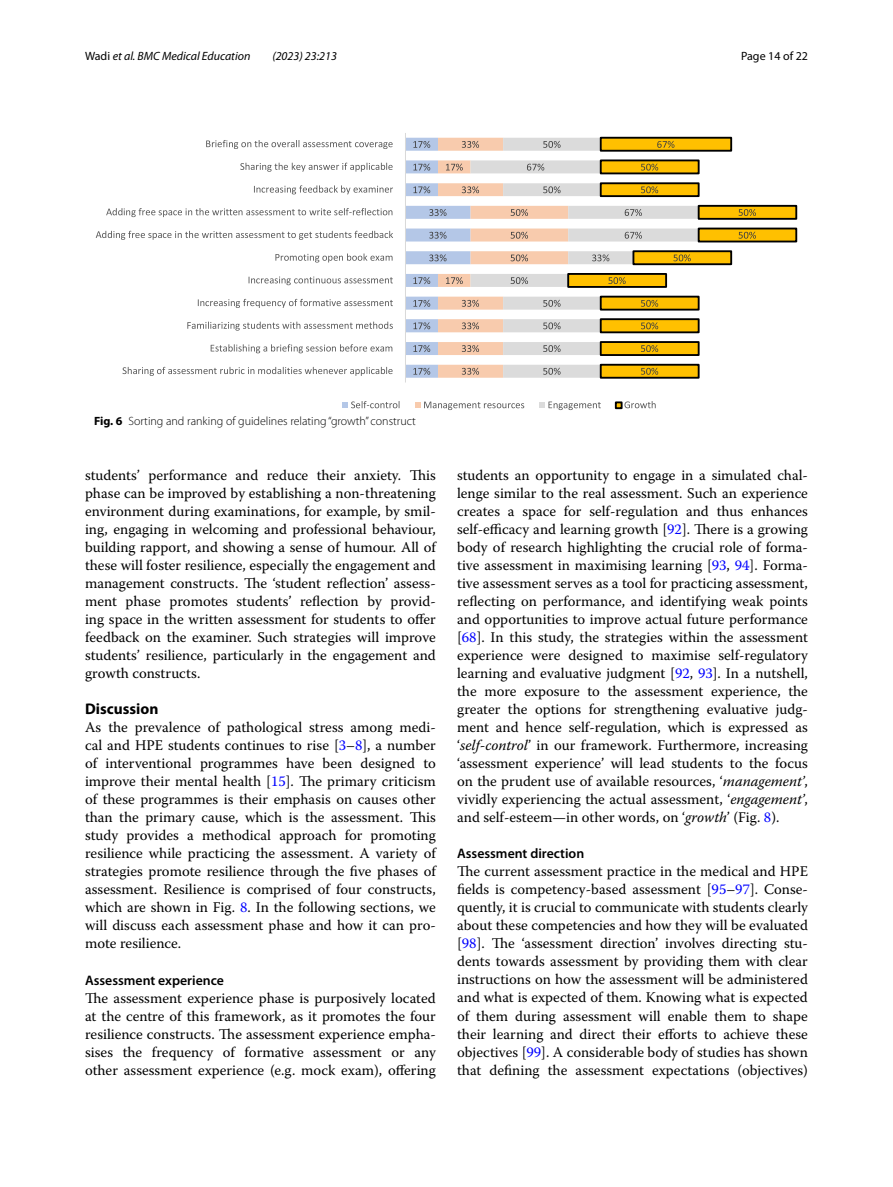
<style>
.page{position:relative;width:893px;height:1187px;background:#fff}
.page>*{position:absolute;margin:0;border:0;box-sizing:border-box;transform-origin:0 0}
.t1{font:700 15.45px "Myriad Pro";color:#000}
.t2{font:14.7px/18px "Warnock Pro";color:#000;text-align:justify}
.t3{font:600 13.8px "Myriad Pro";color:#000}
.t4{font:300 12px "Myriad Pro";color:#000}
.t5{font:italic 12px "Myriad Pro";color:#000}
.t6{font:12px "Myriad Pro";color:#000}
.s1{font-style:normal}
.s2{font-weight:700}
.s3{color:#00f}
.s4{font-style:italic}
</style>
<div class="page">
<svg style="left:568px;top:136px;width:229px;height:243px"></svg>
<hr style="left:405px;top:133px;width:1px;height:249px;background:#d9d9d9">
<svg style="left:592px;top:254px;width:17px;height:7px"></svg>
<svg style="left:625px;top:232px;width:17px;height:7px"></svg>
<svg style="left:625px;top:209px;width:17px;height:7px"></svg>
<svg style="left:406px;top:138px;width:162px;height:240px"></svg>
<svg style="left:641px;top:368px;width:17px;height:7px"></svg>
<svg style="left:641px;top:345px;width:17px;height:7px"></svg>
<svg style="left:641px;top:322px;width:17px;height:7px"></svg>
<svg style="left:641px;top:300px;width:17px;height:7px"></svg>
<svg style="left:608px;top:277px;width:18px;height:7px"></svg>
<svg style="left:673px;top:254px;width:18px;height:7px"></svg>
<svg style="left:739px;top:232px;width:17px;height:7px"></svg>
<svg style="left:739px;top:209px;width:17px;height:7px"></svg>
<svg style="left:641px;top:186px;width:17px;height:7px"></svg>
<svg style="left:641px;top:164px;width:17px;height:7px"></svg>
<svg style="left:657px;top:141px;width:17px;height:7px"></svg>
<svg style="left:123px;top:367px;width:270px;height:9px"></svg>
<svg style="left:211px;top:344px;width:181px;height:9px"></svg>
<svg style="left:187px;top:321px;width:206px;height:9px"></svg>
<svg style="left:198px;top:299px;width:195px;height:9px"></svg>
<svg style="left:249px;top:276px;width:144px;height:9px"></svg>
<svg style="left:275px;top:253px;width:117px;height:9px"></svg>
<svg style="left:96px;top:231px;width:297px;height:9px"></svg>
<svg style="left:106px;top:208px;width:286px;height:9px"></svg>
<svg style="left:254px;top:185px;width:139px;height:9px"></svg>
<svg style="left:240px;top:163px;width:153px;height:9px"></svg>
<svg style="left:206px;top:140px;width:187px;height:9px"></svg>
<svg style="left:342px;top:401px;width:57px;height:7px"></svg>
<svg style="left:415px;top:401px;width:109px;height:9px"></svg>
<svg style="left:539px;top:401px;width:62px;height:9px"></svg>
<div style="left:615px;top:401px;width:8px;height:8px;border:2px solid #000"></div>
<svg style="left:616px;top:401px;width:40px;height:7px"></svg>
<p class="t5" style="left:85px;top:48px;width:167px"><span class="s1">Wadi</span> et al. BMC Medical Education</p>
<p class="t5" style="left:272px;top:48px;width:66px">(2023) 23:213</p>
<p class="t6" style="left:741px;top:49px;width:68px">Page 14 of 22</p>
<p class="t4" style="left:94px;top:414px;width:323px"><span class="s2">Fig. 6</span> Sorting and ranking of guidelines relating “growth” construct</p>
<p class="t2" style="left:85px;top:466px;width:352px">students’ performance and reduce their anxiety. This phase can be improved by establishing a non-threatening environment during examinations, for example, by smil&shy;ing, engaging in welcoming and professional behaviour, building rapport, and showing a sense of humour. All of these will foster resilience, especially the engagement and management constructs. The ‘student reflection’ assess&shy;ment phase promotes students’ reflection by provid&shy;ing space in the written assessment for students to offer feedback on the examiner. Such strategies will improve students’ resilience, particularly in the engagement and growth constructs.</p>
<p class="t1" style="left:85px;top:699px;width:75px">Discussion</p>
<p class="t2" style="left:85px;top:718px;width:352px">As the prevalence of pathological stress among medi&shy;cal and HPE students continues to rise [<span class="s3">3</span>–<span class="s3">8</span>], a number of interventional programmes have been designed to improve their mental health [<span class="s3">15</span>]. The primary criticism of these programmes is their emphasis on causes other than the primary cause, which is the assessment. This study provides a methodical approach for promoting resilience while practicing the assessment. A variety of strategies promote resilience through the five phases of assessment. Resilience is comprised of four constructs, which are shown in Fig. <span class="s3">8</span>. In the following sections, we will discuss each assessment phase and how it can pro&shy;mote resilience.</p>
<p class="t3" style="left:85px;top:971px;width:140px">Assessment experience</p>
<p class="t2" style="left:85px;top:988px;width:352px">The assessment experience phase is purposively located at the centre of this framework, as it promotes the four resilience constructs. The assessment experience empha&shy;sises the frequency of formative assessment or any other assessment experience (e.g. mock exam), offering</p>
<p class="t2" style="left:457px;top:466px;width:352px">students an opportunity to engage in a simulated chal&shy;lenge similar to the real assessment. Such an experience creates a space for self-regulation and thus enhances self-efficacy and learning growth [<span class="s3">92</span>]. There is a growing body of research highlighting the crucial role of forma&shy;tive assessment in maximising learning [<span class="s3">93</span>, <span class="s3">94</span>]. Forma&shy;tive assessment serves as a tool for practicing assessment, reflecting on performance, and identifying weak points and opportunities to improve actual future performance [<span class="s3">68</span>]. In this study, the strategies within the assessment experience were designed to maximise self-regulatory learning and evaluative judgment [<span class="s3">92</span>, <span class="s3">93</span>]. In a nutshell, the more exposure to the assessment experience, the greater the options for strengthening evaluative judg&shy;ment and hence self-regulation, which is expressed as ‘<span class="s4">self-control</span>’ in our framework. Furthermore, increasing ‘assessment experience’ will lead students to the focus on the prudent use of available resources, ‘<span class="s4">management’</span>, vividly experiencing the actual assessment, ‘<span class="s4">engagement’</span>, and self-esteem—in other words, on ‘<span class="s4">growth</span>’ (Fig. <span class="s3">8</span>).</p>
<p class="t3" style="left:457px;top:845px;width:129px">Assessment direction</p>
<p class="t2" style="left:457px;top:862px;width:352px">The current assessment practice in the medical and HPE fields is competency-based assessment [<span class="s3">95</span>–<span class="s3">97</span>]. Conse&shy;quently, it is crucial to communicate with students clearly about these competencies and how they will be evaluated [<span class="s3">98</span>]. The ‘assessment direction’ involves directing stu&shy;dents towards assessment by providing them with clear instructions on how the assessment will be administered and what is expected of them. Knowing what is expected of them during assessment will enable them to shape their learning and direct their efforts to achieve these objectives [<span class="s3">99</span>]. A considerable body of studies has shown that defining the assessment expectations (objectives)</p>
</div>
